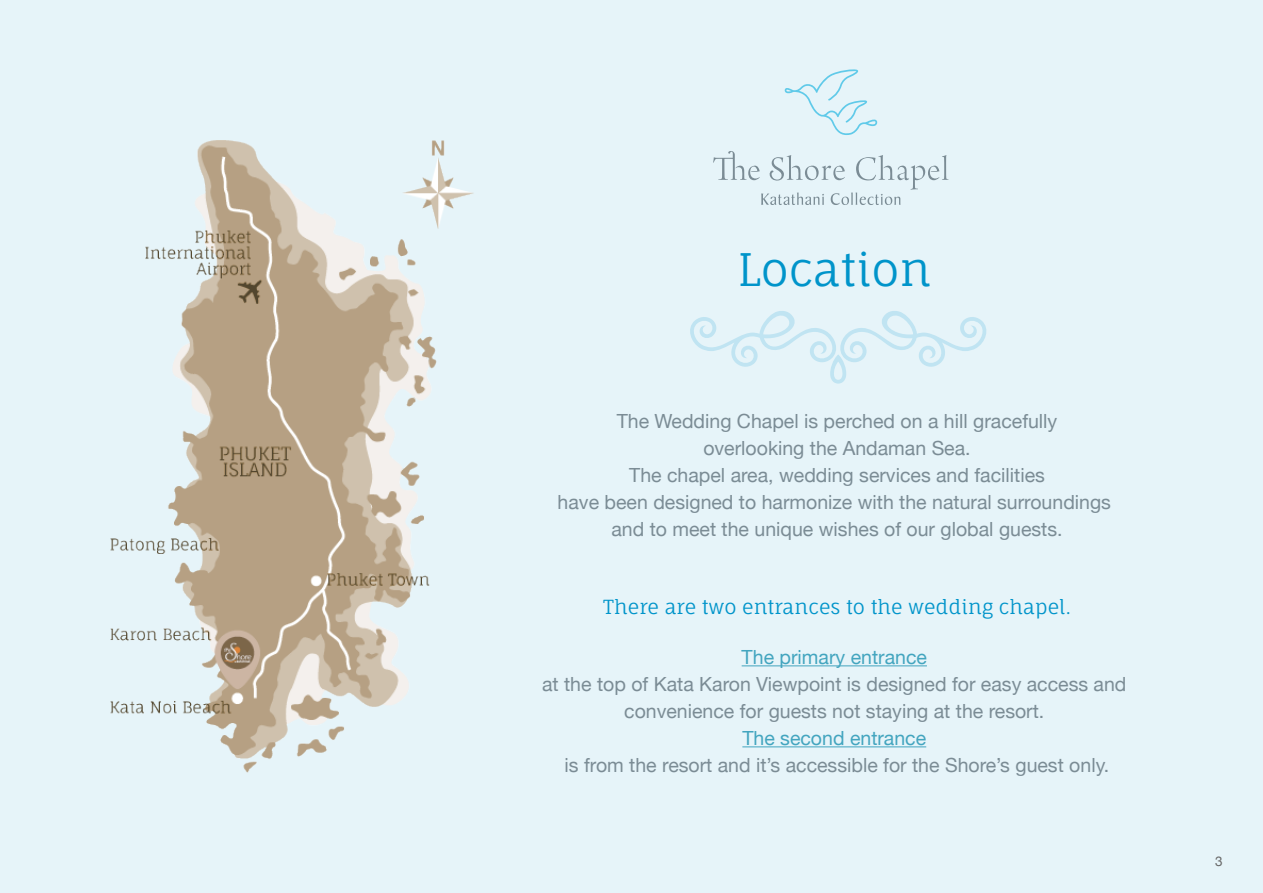
<style>
.page{position:relative;width:1263px;height:893px;background:#e6f4f9}
.page>*{position:absolute;margin:0;border:0;box-sizing:border-box;transform-origin:0 0}
.t1{font:45px "Fauna One";color:#0094ca}
.t2{font:19.5px/27px "Helvetica Neue";color:#7b8c95;text-align:center}
.t3{font:19.5px "Fauna One";color:#0094ca}
.t4{font:19.5px "Helvetica Neue";color:#43a5bf}
.t5{font:13.5px "Helvetica Neue";color:#676767}
</style>
<div class="page">
<svg style="left:690px;top:311px;width:297px;height:73px"></svg>
<hr style="left:742px;top:665px;width:185px;height:1px;background:#43a5bf">
<hr style="left:742px;top:746px;width:184px;height:1px;background:#43a5bf">
<svg style="left:785px;top:69px;width:92px;height:66px"></svg>
<svg style="left:713px;top:151px;width:235px;height:54px"></svg>
<img style="left:110px;top:140px;width:364px;height:633px">
<h1 class="t1" style="left:737px;top:241px;width:196px">Location</h1>
<p class="t2" style="left:558px;top:407px;width:555px">The Wedding Chapel is perched on a hill gracefully<br>overlooking the Andaman Sea.<br>The chapel area, wedding services and facilities<br>have been designed to harmonize with the natural surroundings and to meet the unique wishes of our global guests.</p>
<p class="t3" style="left:603px;top:594px;width:469px">There are two entrances to the wedding chapel.</p>
<p class="t4" style="left:742px;top:645px;width:187px">The primary entrance</p>
<p class="t2" style="left:542px;top:670px;width:586px">at the top of Kata Karon Viewpoint is designed for easy access and convenience for guests not staying at the resort.</p>
<p class="t4" style="left:742px;top:726px;width:185px">The second entrance</p>
<p class="t2" style="left:565px;top:751px;width:546px">is from the resort and it’s accessible for the Shore’s guest only.</p>
<p class="t5" style="left:1215px;top:853px;width:9px">3</p>
</div>
